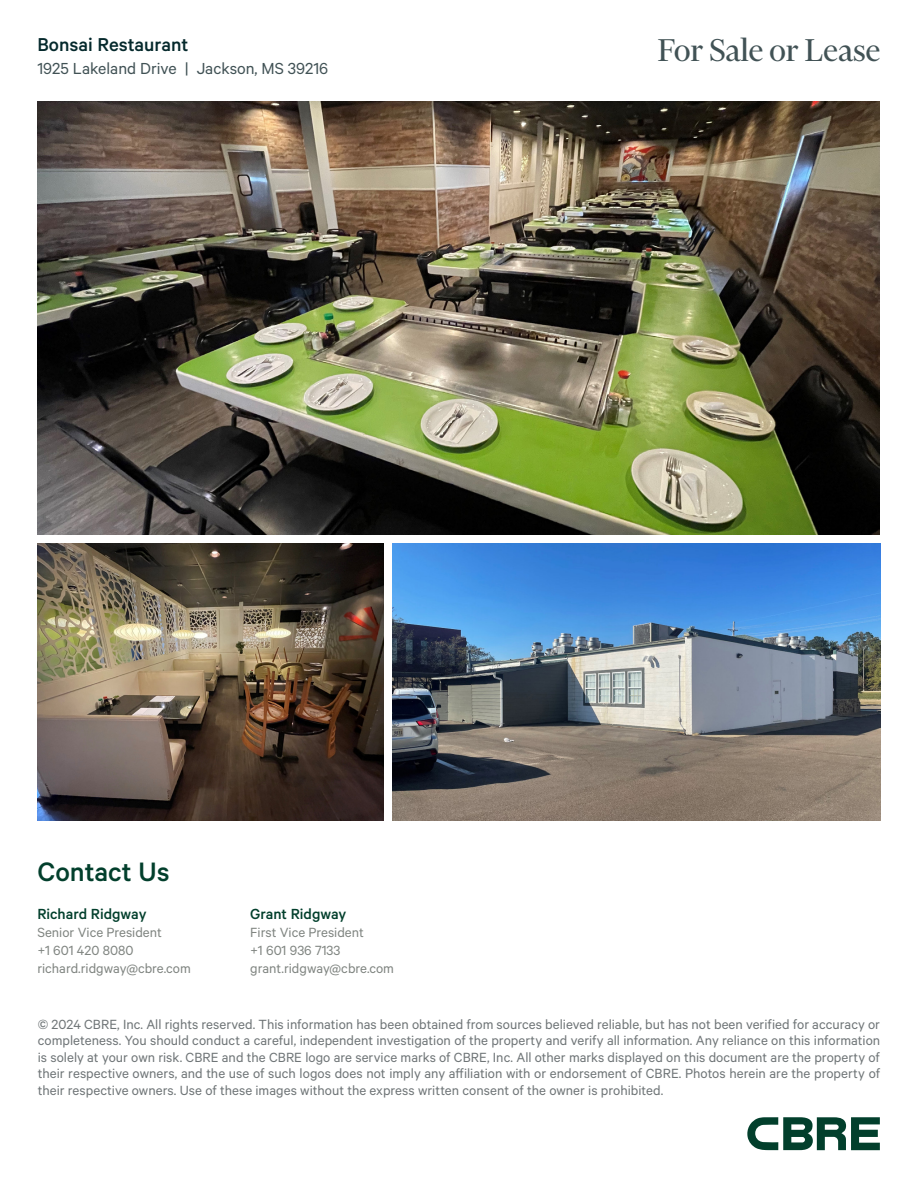
<style>
.page{position:relative;width:918px;height:1188px;background:#fff}
.page>*{position:absolute;margin:0;border:0;box-sizing:border-box;transform-origin:0 0}
.t1{font:36px "Financier Display";color:#415255}
.Contact_Us{font:500 30px "Calibre";color:#023f2c}
.t2{font:500 21px "Calibre";color:#05292c}
.t3{font:18px "Calibre";color:#415255}
.Broker_Name{font:500 16.5px "Calibre";color:#023f2c}
.t4{font:15px/16.5px "Calibre";color:#6f7577;text-align:justify}
.Contact_Info{font:15px "Calibre";color:#808581}
</style>
<div class="page">
<svg style="left:747px;top:1117px;width:133px;height:33px"></svg>
<img style="left:393px;top:544px;width:487px;height:277px">
<img style="left:38px;top:102px;width:842px;height:432px">
<img style="left:38px;top:544px;width:345px;height:277px">
<p class="t2" style="left:37px;top:33px;width:153px">Bonsai Restaurant</p>
<p class="t3" style="left:37px;top:58px;width:292px">1925 Lakeland Drive | Jackson, MS 39216</p>
<p class="t1" style="left:658px;top:32px;width:224px">For Sale or Lease</p>
<p class="Contact_Us" style="left:37px;top:854px;width:134px">Contact Us</p>
<p class="Broker_Name" style="left:37px;top:904px;width:111px">Richard Ridgway</p>
<p class="Contact_Info" style="left:37px;top:924px;width:126px">Senior Vice President</p>
<p class="Contact_Info" style="left:37px;top:942px;width:98px">+1 601 420 8080</p>
<p class="Contact_Info" style="left:37px;top:960px;width:155px">richard.ridgway@cbre.com</p>
<p class="Broker_Name" style="left:250px;top:904px;width:98px">Grant Ridgway</p>
<p class="Contact_Info" style="left:250px;top:924px;width:115px">First Vice President</p>
<p class="Contact_Info" style="left:250px;top:942px;width:92px">+1 601 936 7133</p>
<p class="Contact_Info" style="left:250px;top:960px;width:145px">grant.ridgway@cbre.com</p>
<p class="t4" style="left:38px;top:1016px;width:844px">© 2024 CBRE, Inc. All rights reserved. This information has been obtained from sources believed reliable, but has not been verified for accuracy or completeness. You should conduct a careful, independent investigation of the property and verify all information. Any reliance on this information is solely at your own risk. CBRE and the CBRE logo are service marks of CBRE, Inc. All other marks displayed on this document are the property of their respective owners, and the use of such logos does not imply any affiliation with or endorsement of CBRE. Photos herein are the property of their respective owners. Use of these images without the express written consent of the owner is prohibited.</p>
</div>
